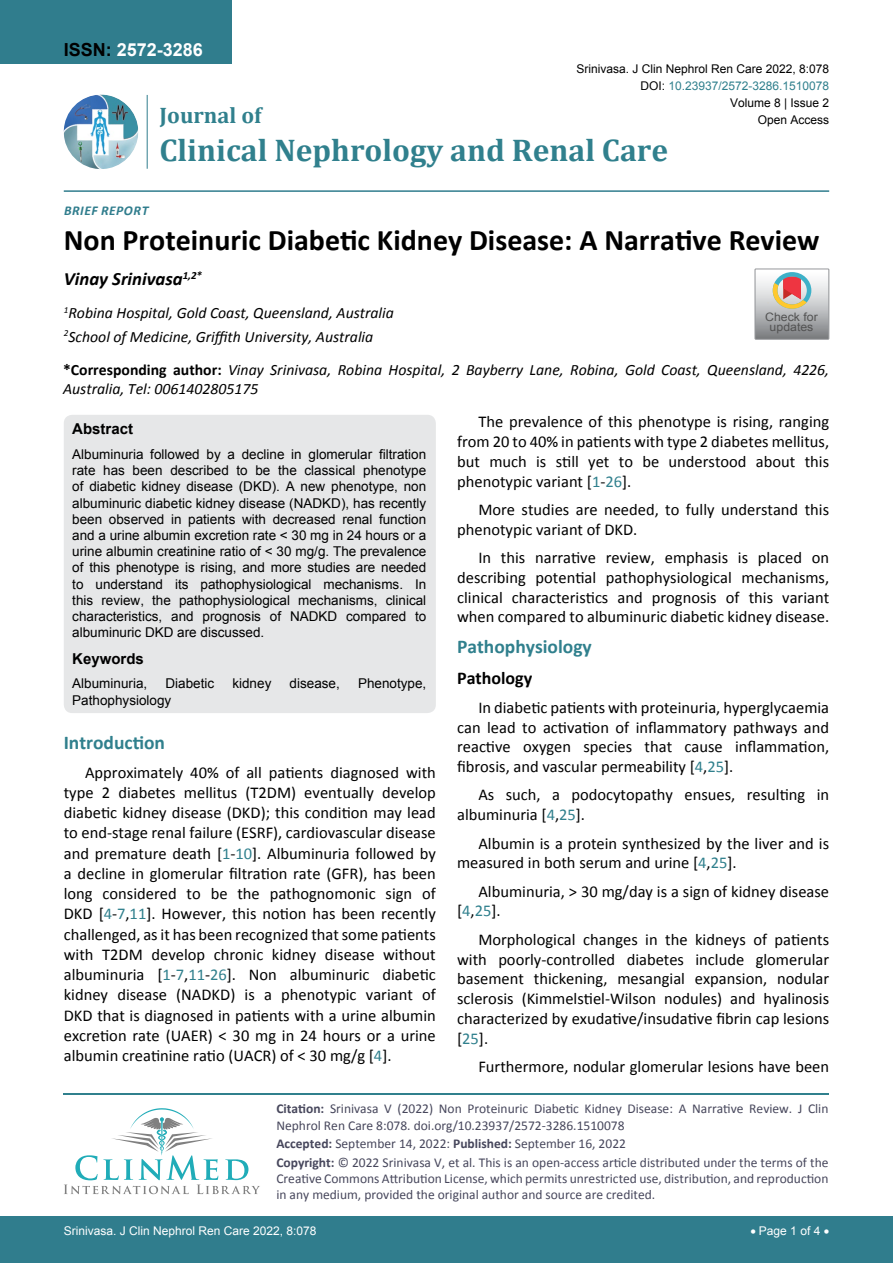
<style>
.page{position:relative;width:893px;height:1263px;background:#fff}
.page>*{position:absolute;margin:0;border:0;box-sizing:border-box;transform-origin:0 0}
.t1{font:700 31.5px "Cambria";color:#30808d}
.t2{font:700 30px "Calibri";color:#000}
.t3{font:700 22.5px "Cambria";color:#30808d}
.t4{font:700 19.5px "Calibri";color:#30808d}
.t5{font:italic 700 18.75px "Calibri";color:#000}
.t6{font:700 18px "Arial";color:#fff}
.t7{font:700 18px "Calibri";color:#000}
.t8{font:16.5px/19.8px "Calibri";color:#000;text-align:justify}
.t9{font:italic 15.75px/23.1px "Calibri";color:#000}
.t10{font:700 15px "Arial";color:#000}
.t11{font:13.5px/16.2px "Arial";color:#000;text-align:justify}
.t12{font:13.5px/16.2px "Calibri";color:#47475c}
.t13{font:italic 700 13.5px "Calibri";letter-spacing:.04em;color:#307d8d}
.t14{font:12px "Arial";color:#000}
.t15{font:12px "Arial";color:#fff}
.t16{font:12px "Arial";color:#30808d}
.t17{font:11.7px/10.1px "Arial";color:#535353;text-align:center;scale:1.06 1}
.s1{color:#000}
.s2{font-weight:700;font-style:normal}
.s3{color:#30808d}
.s4{font-weight:700}
</style>
<div class="page">
<hr style="left:64px;top:1093px;width:765px;height:2px;background:#30808d">
<svg style="left:64px;top:1108px;width:196px;height:86px"></svg>
<div style="left:0;top:0;width:231px;height:64px;background:#307d8d"></div>
<img style="left:64px;top:95px;width:74px;height:74px;border-radius:37px">
<hr style="left:147px;top:95px;width:1px;height:74px;background:#307d8d">
<hr style="left:64px;top:190px;width:765px;height:2px;background:#307d8d">
<div style="left:0;top:1217px;width:893px;height:46px;background:#307d8d"></div>
<svg style="left:755px;top:269px;width:74px;height:70px;background:#bdb6b3"></svg>
<div style="left:64px;top:415px;width:372px;height:298px;background:#e6e7e8;border-radius:9px"></div>
<p class="t6" style="left:64px;top:38px;width:141px"><span class="s1">ISSN:</span> 2572-3286</p>
<p class="t14" style="left:576px;top:60px;width:254px">Srinivasa. J Clin Nephrol Ren Care 2022, 8:078</p>
<p class="t14" style="left:730px;top:95px;width:101px">Volume 8 | Issue 2</p>
<p class="t16" style="left:640px;top:78px;width:190px"><span class="s1">DOI:</span> 10.23937/2572-3286.1510078</p>
<h3 class="t3" style="left:160px;top:100px;width:103px">Journal of</h3>
<h1 class="t1" style="left:160px;top:128px;width:510px">Clinical Nephrology and Renal Care</h1>
<p class="t14" style="left:758px;top:112px;width:73px">Open Access</p>
<p class="t13" style="left:64px;top:202px;width:86px">Brief Report</p>
<h2 class="t2" style="left:64px;top:221px;width:757px">Non Proteinuric Diabetic Kidney Disease: A Narrative Review</h2>
<p class="t5" style="left:64px;top:267px;width:140px">Vinay Srinivasa<sup>1,2*</sup></p>
<p class="t9" style="left:64px;top:301px;width:332px"><sup>1</sup>Robina Hospital, Gold Coast, Queensland, Australia<br><sup>2</sup>School of Medicine, Griffith University, Australia</p>
<p class="t9" style="left:63px;top:359px;width:768px;line-height:18.9px"><span class="s2">*Corresponding author:</span> Vinay Srinivasa, Robina Hospital, 2 Bayberry Lane, Robina, Gold Coast, Queensland, 4226,<br>Australia, Tel: 0061402805175</p>
<p class="t17" style="left:765px;top:312px;width:51px">Check for updates</p>
<p class="t10" style="left:72px;top:419px;width:62px">Abstract</p>
<p class="t11" style="left:72px;top:446px;width:355px">Albuminuria followed by a decline in glomerular filtration rate has been described to be the classical phenotype of diabetic kidney disease (DKD). A new phenotype, non albuminuric diabetic kidney disease (NADKD), has recently been observed in patients with decreased renal function and a urine albumin excretion rate &lt; 30 mg in 24 hours or a urine albumin creatinine ratio of &lt; 30 mg/g. The prevalence of this phenotype is rising, and more studies are needed to understand its pathophysiological mechanisms. In this review, the pathophysiological mechanisms, clinical characteristics, and prognosis of NADKD compared to albuminuric DKD are discussed.</p>
<p class="t10" style="left:72px;top:648px;width:73px">Keywords</p>
<p class="t11" style="left:72px;top:676px;width:77px">Albuminuria,</p>
<p class="t11" style="left:165px;top:676px;width:50px">Diabetic</p>
<p class="t11" style="left:232px;top:676px;width:41px">kidney</p>
<p class="t11" style="left:290px;top:676px;width:52px">disease,</p>
<p class="t11" style="left:358px;top:676px;width:70px">Phenotype,</p>
<p class="t11" style="left:72px;top:692px;width:101px">Pathophysiology</p>
<p class="t4" style="left:64px;top:730px;width:103px">Introduction</p>
<p class="t8" style="left:64px;top:762px;width:374px;line-height:20.2px;text-indent:21px">Approximately 40% of all patients diagnosed with type 2 diabetes mellitus (T2DM) eventually develop diabetic kidney disease (DKD); this condition may lead to end-stage renal failure (ESRF), cardiovascular disease and premature death [<span class="s3">1</span>-<span class="s3">10</span>]. Albuminuria followed by a decline in glomerular filtration rate (GFR), has been long considered to be the pathognomonic sign of DKD [<span class="s3">4</span>-<span class="s3">7</span>,<span class="s3">11</span>]. However, this notion has been recently challenged, as it has been recognized that some patients with T2DM develop chronic kidney disease without albuminuria [<span class="s3">1</span>-<span class="s3">7</span>,<span class="s3">11</span>-<span class="s3">26</span>]. Non albuminuric diabetic kidney disease (NADKD) is a phenotypic variant of DKD that is diagnosed in patients with a urine albumin excretion rate (UAER) &lt; 30 mg in 24 hours or a urine albumin creatinine ratio (UACR) of &lt; 30 mg/g [<span class="s3">4</span>].</p>
<p class="t8" style="left:457px;top:412px;width:374px;text-indent:21px">The prevalence of this phenotype is rising, ranging from 20 to 40% in patients with type 2 diabetes mellitus, but much is still yet to be understood about this phenotypic variant [<span class="s3">1</span>-<span class="s3">26</span>].</p>
<p class="t8" style="left:457px;top:500px;width:374px;text-indent:21px">More studies are needed, to fully understand this phenotypic variant of DKD.</p>
<p class="t8" style="left:457px;top:548px;width:374px;text-indent:21px">In this narrative review, emphasis is placed on describing potential pathophysiological mechanisms, clinical characteristics and prognosis of this variant when compared to albuminuric diabetic kidney disease.</p>
<p class="t4" style="left:457px;top:634px;width:136px">Pathophysiology</p>
<p class="t7" style="left:457px;top:667px;width:77px">Pathology</p>
<p class="t8" style="left:457px;top:697px;width:374px;text-indent:21px">In diabetic patients with proteinuria, hyperglycaemia can lead to activation of inflammatory pathways and reactive oxygen species that cause inflammation, fibrosis, and vascular permeability [<span class="s3">4</span>,<span class="s3">25</span>].</p>
<p class="t8" style="left:457px;top:785px;width:374px;text-indent:21px">As such, a podocytopathy ensues, resulting in albuminuria [<span class="s3">4</span>,<span class="s3">25</span>].</p>
<p class="t8" style="left:457px;top:833px;width:374px;text-indent:21px">Albumin is a protein synthesized by the liver and is measured in both serum and urine [<span class="s3">4</span>,<span class="s3">25</span>].</p>
<p class="t8" style="left:457px;top:881px;width:374px;text-indent:21px">Albuminuria, &gt; 30 mg/day is a sign of kidney disease [<span class="s3">4</span>,<span class="s3">25</span>].</p>
<p class="t8" style="left:457px;top:929px;width:374px;text-indent:21px">Morphological changes in the kidneys of patients with poorly-controlled diabetes include glomerular basement thickening, mesangial expansion, nodular sclerosis (Kimmelstiel-Wilson nodules) and hyalinosis characterized by exudative/insudative fibrin cap lesions [<span class="s3">25</span>].</p>
<p class="t8" style="left:478px;top:1057px;width:352px">Furthermore, nodular glomerular lesions have been</p>
<p class="t12" style="left:276px;top:1101px;width:554px"><span class="s4">Citation:</span> Srinivasa V (2022) Non Proteinuric Diabetic Kidney Disease: A Narrative Review. J Clin<br>Nephrol Ren Care 8:078. doi.org/10.23937/2572-3286.1510078</p>
<p class="t12" style="left:276px;top:1134px;width:554px;line-height:18.6px"><span class="s4">Accepted:</span> September 14, 2022: <span class="s4">Published:</span> September 16, 2022<br><span class="s4">Copyright:</span> © 2022 Srinivasa V, et al. This is an open-access article distributed under the terms of the</p>
<p class="t12" style="left:276px;top:1170px;width:554px">Creative Commons Attribution License, which permits unrestricted use, distribution, and reproduction in any medium, provided the original author and source are credited.</p>
<p class="t15" style="left:64px;top:1223px;width:254px">Srinivasa. J Clin Nephrol Ren Care 2022, 8:078</p>
<p class="t15" style="left:750px;top:1223px;width:80px">• Page 1 of 4 •</p>
</div>
